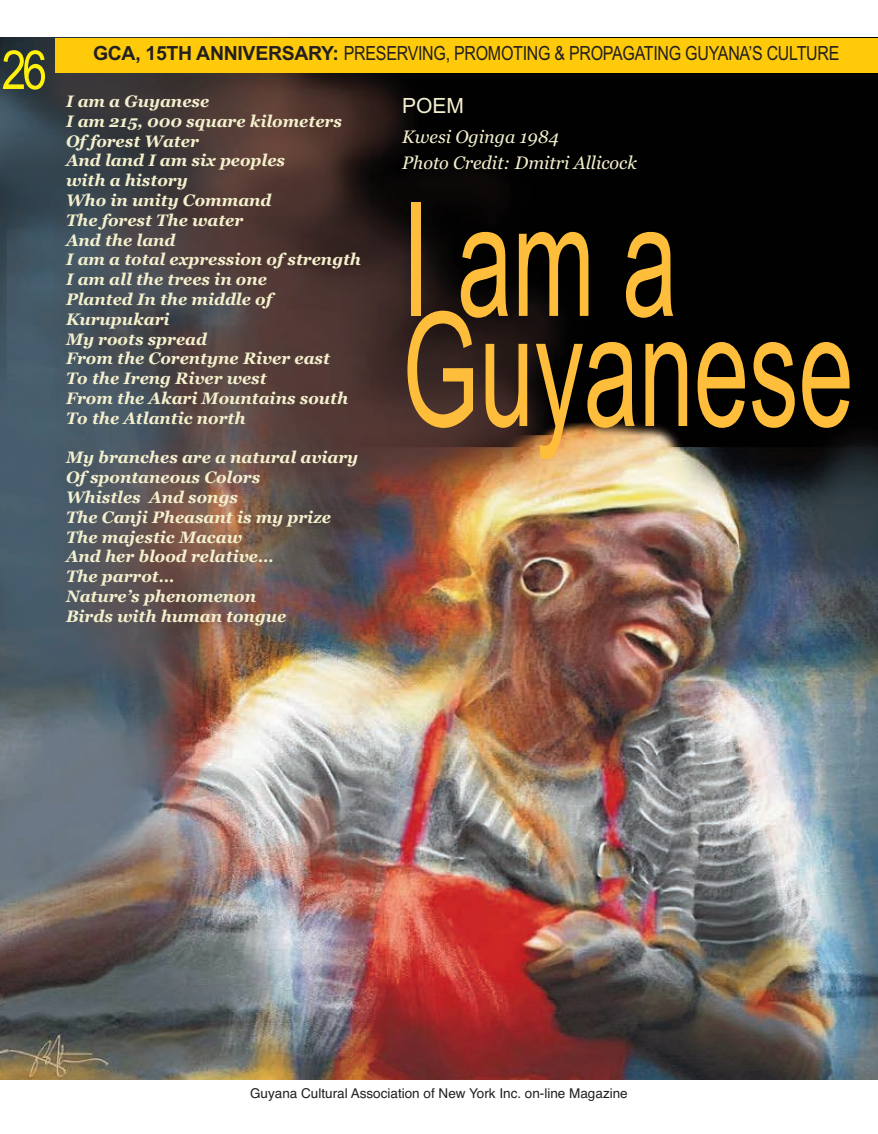
<style>
.page{position:relative;width:878px;height:1134px;background:#fff}
.page>*{position:absolute;margin:0;border:0;box-sizing:border-box;transform-origin:0 0}
.t1{font:158.4px "Arial";color:#febd3b;scale:.62 1}
.t2{font:54px "Arial Narrow";color:#fff10c}
.t3{font:21px "Arial";color:#f4f0cd}
.t4{font:19.5px "Arial Narrow";letter-spacing:-.015em;color:#231f20}
.t5{font:italic 18px/26.4px "Georgia";color:#f4f0cd}
.t6{font:italic 700 16.5px/19.8px "Georgia";color:#f4f0cd}
.t7{font:13.5px "Helvetica";color:#231f20}
.s1{font-family:"Arial";font-weight:700}
</style>
<div class="page">
<hr style="left:877px;top:38px;width:1px;height:1042px;background:#231f20">
<img style="left:0;top:37px;width:877px;height:1043px">
<div style="left:55px;top:38px;width:822px;height:35px;background:#feca0a"></div>
<h2 class="t2" style="left:2px;top:39px;width:47px">26</h2>
<p class="t4" style="left:93px;top:42px;width:748px"><span class="s1">GCA, 15TH ANNIVERSARY:</span> PRESERVING, PROMOTING &amp; PROPAGATING GUYANA’S CULTURE</p>
<p class="t3" style="left:402px;top:93px;width:63px">POEM</p>
<p class="t6" style="left:66px;top:91px;width:296px">I am a Guyanese<br>I am 215, 000 square kilometers<br>Of forest Water<br>And land I am six peoples<br>with a history<br>Who in unity Command<br>The forest The water<br>And the land<br>I am a total expression of strength<br>I am all the trees in one<br>Planted In the middle of<br>Kurupukari<br>My roots spread<br>From the Corentyne River east<br>To the Ireng River west<br>From the Akari Mountains south<br>To the Atlantic north</p>
<p class="t6" style="left:66px;top:448px;width:294px">My branches are a natural aviary<br>Of spontaneous Colors<br>Whistles And songs<br>The Canji Pheasant is my prize<br>The majestic Macaw<br>And her blood relative…<br>The parrot…<br>Nature’s phenomenon<br>Birds with human tongue</p>
<p class="t5" style="left:402px;top:123px;width:236px">Kwesi Oginga 1984<br>Photo Credit: Dmitri Allicock</p>
<h1 class="t1" style="left:402px;top:169px;width:445px">I am a</h1>
<h1 class="t1" style="left:402px;top:279px;width:729px">Guyanese</h1>
<p class="t7" style="left:250px;top:1085px;width:379px">Guyana Cultural Association of New York Inc. on-line Magazine</p>
</div>
